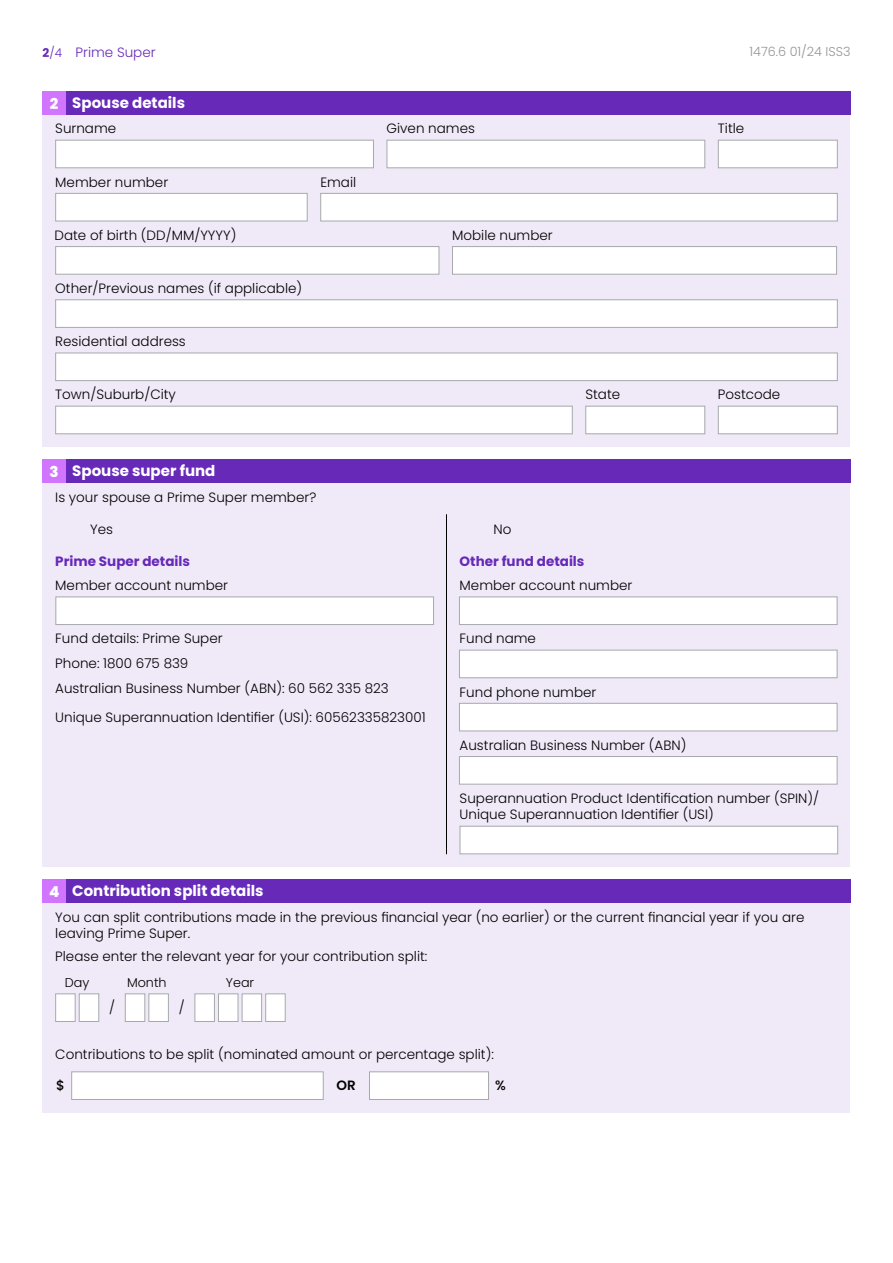
<style>
.page{position:relative;width:893px;height:1263px;background:#fff}
.page>*{position:absolute;margin:0;border:0;box-sizing:border-box;transform-origin:0 0}
.t1{font:700 15px "Poppins";color:#fff}
.t2{font:300 13.5px/24.8px "Poppins";color:#000}
.t3{font:700 13.5px "Poppins";color:#6629b8}
.t4{font:300 13.5px "Poppins";color:#6629b8}
.t5{font:600 13.5px "Poppins";color:#000}
.t6{font:500 13.5px "Poppins";color:#000}
.t7{font:300 12.75px "Poppins";color:#939598}
.t8{font:300 12.75px "Poppins";color:#000}
.s1{font-weight:700;font-size:12px}
.s2{font-size:12px}
.s3{font-weight:800}
</style>
<div class="page">
<div style="left:43px;top:115px;width:807px;height:332px;background:#f0eaf8"></div>
<div style="left:43px;top:483px;width:807px;height:384px;background:#f0eaf8"></div>
<div style="left:43px;top:903px;width:807px;height:209px;background:#f0eaf8"></div>
<div style="left:55px;top:140px;width:319px;height:28px;background:#fff;border:1px solid #a7a9ac"></div>
<div style="left:387px;top:140px;width:318px;height:28px;background:#fff;border:1px solid #a7a9ac"></div>
<div style="left:55px;top:299px;width:783px;height:29px;background:#fff;border:1px solid #a7a9ac"></div>
<div style="left:55px;top:353px;width:783px;height:28px;background:#fff;border:1px solid #a7a9ac"></div>
<div style="left:55px;top:406px;width:518px;height:28px;background:#fff;border:1px solid #a7a9ac"></div>
<div style="left:55px;top:193px;width:253px;height:28px;background:#fff;border:1px solid #a7a9ac"></div>
<div style="left:320px;top:193px;width:518px;height:28px;background:#fff;border:1px solid #a7a9ac"></div>
<div style="left:585px;top:406px;width:120px;height:28px;background:#fff;border:1px solid #a7a9ac"></div>
<div style="left:718px;top:406px;width:120px;height:28px;background:#fff;border:1px solid #a7a9ac"></div>
<div style="left:718px;top:140px;width:120px;height:28px;background:#fff;border:1px solid #a7a9ac"></div>
<div style="left:55px;top:246px;width:384px;height:29px;background:#fff;border:1px solid #a7a9ac"></div>
<div style="left:452px;top:246px;width:385px;height:29px;background:#fff;border:1px solid #a7a9ac"></div>
<div style="left:55px;top:596px;width:379px;height:29px;background:#fff;border:1px solid #a7a9ac"></div>
<div style="left:460px;top:826px;width:378px;height:28px;background:#fff;border:1px solid #a7a9ac"></div>
<div style="left:459px;top:596px;width:378px;height:29px;background:#fff;border:1px solid #a7a9ac"></div>
<div style="left:459px;top:650px;width:378px;height:28px;background:#fff;border:1px solid #a7a9ac"></div>
<div style="left:459px;top:703px;width:378px;height:28px;background:#fff;border:1px solid #a7a9ac"></div>
<div style="left:459px;top:756px;width:378px;height:28px;background:#fff;border:1px solid #a7a9ac"></div>
<div style="left:369px;top:1071px;width:120px;height:29px;background:#fff;border:1px solid #a7a9ac"></div>
<div style="left:71px;top:1071px;width:253px;height:29px;background:#fff;border:1px solid #a7a9ac"></div>
<div style="left:43px;top:92px;width:23px;height:23px;background:#d175ff"></div>
<div style="left:66px;top:92px;width:784px;height:23px;background:#6629b8"></div>
<div style="left:43px;top:460px;width:23px;height:23px;background:#d175ff"></div>
<div style="left:66px;top:460px;width:784px;height:23px;background:#6629b8"></div>
<hr style="left:446px;top:514px;width:1px;height:340px;background:#000">
<div style="left:43px;top:880px;width:23px;height:23px;background:#d175ff"></div>
<div style="left:66px;top:880px;width:784px;height:23px;background:#6629b8"></div>
<div style="left:55px;top:993px;width:21px;height:29px;background:#fff;border:1px solid #a7a9ac"></div>
<div style="left:125px;top:993px;width:20px;height:29px;background:#fff;border:1px solid #a7a9ac"></div>
<div style="left:195px;top:993px;width:20px;height:29px;background:#fff;border:1px solid #a7a9ac"></div>
<div style="left:242px;top:993px;width:20px;height:29px;background:#fff;border:1px solid #a7a9ac"></div>
<div style="left:79px;top:993px;width:20px;height:29px;background:#fff;border:1px solid #a7a9ac"></div>
<div style="left:148px;top:993px;width:21px;height:29px;background:#fff;border:1px solid #a7a9ac"></div>
<div style="left:218px;top:993px;width:20px;height:29px;background:#fff;border:1px solid #a7a9ac"></div>
<div style="left:265px;top:993px;width:21px;height:29px;background:#fff;border:1px solid #a7a9ac"></div>
<p class="t4" style="left:43px;top:44px;width:115px"><span class="s1">2</span><span class="s2">/4</span> Prime Super</p>
<p class="t7" style="left:749px;top:44px;width:102px">1476.6 01/24 ISS3</p>
<p class="t1" style="left:50px;top:94px;width:137px"><span class="s3">2</span> Spouse details</p>
<p class="t2" style="left:55px;top:116px;width:63px">Surname</p>
<p class="t2" style="left:387px;top:116px;width:90px">Given names</p>
<p class="t2" style="left:55px;top:170px;width:114px">Member number</p>
<p class="t2" style="left:320px;top:170px;width:37px">Email</p>
<p class="t2" style="left:55px;top:223px;width:183px">Date of birth (DD/MM/YYYY)</p>
<p class="t2" style="left:452px;top:223px;width:102px">Mobile number</p>
<p class="t2" style="left:55px;top:276px;width:248px">Other/Previous names (if applicable)</p>
<p class="t2" style="left:55px;top:329px;width:132px">Residential address</p>
<p class="t2" style="left:718px;top:116px;width:28px">Title</p>
<p class="t2" style="left:55px;top:382px;width:122px">Town/Suburb/City</p>
<p class="t2" style="left:585px;top:382px;width:36px">State</p>
<p class="t2" style="left:718px;top:382px;width:64px">Postcode</p>
<p class="t1" style="left:50px;top:462px;width:167px"><span class="s3">3</span> Spouse super fund</p>
<p class="t2" style="left:55px;top:484px;width:262px">Is your spouse a Prime Super member?</p>
<p class="t2" style="left:90px;top:517px;width:24px">Yes</p>
<p class="t2" style="left:494px;top:517px;width:19px">No</p>
<p class="t3" style="left:55px;top:553px;width:136px">Prime Super details</p>
<p class="t3" style="left:460px;top:553px;width:126px">Other fund details</p>
<p class="t2" style="left:55px;top:573px;width:174px">Member account number</p>
<p class="t2" style="left:460px;top:573px;width:174px">Member account number</p>
<p class="t2" style="left:55px;top:626px;width:335px">Fund details: Prime Super<br>Phone: 1800 675 839<br>Australian Business Number (ABN): 60 562 335 823</p>
<p class="t2" style="left:55px;top:705px;width:372px">Unique Superannuation Identifier (USI): 60562335823001</p>
<p class="t1" style="left:49px;top:882px;width:216px"><span class="s3">4</span> Contribution split details</p>
<p class="t2" style="left:460px;top:626px;width:78px">Fund name</p>
<p class="t2" style="left:460px;top:679px;width:138px">Fund phone number</p>
<p class="t2" style="left:460px;top:733px;width:228px">Australian Business Number (ABN)</p>
<p class="t2" style="left:460px;top:790px;width:361px;line-height:16.5px">Superannuation Product Identification number (SPIN)/<br>Unique Superannuation Identifier (USI)</p>
<p class="t2" style="left:55px;top:909px;width:751px;line-height:16.5px">You can split contributions made in the previous financial year (no earlier) or the current financial year if you are leaving Prime Super.</p>
<p class="t2" style="left:55px;top:944px;width:374px">Please enter the relevant year for your contribution split:</p>
<p class="t8" style="left:65px;top:975px;width:26px">Day</p>
<p class="t8" style="left:127px;top:975px;width:41px">Month</p>
<p class="t8" style="left:226px;top:975px;width:30px">Year</p>
<p class="t2" style="left:109px;top:995px;width:7px">/</p>
<p class="t2" style="left:179px;top:995px;width:7px">/</p>
<p class="t2" style="left:55px;top:1042px;width:440px">Contributions to be split (nominated amount or percentage split):</p>
<p class="t5" style="left:337px;top:1077px;width:21px">OR</p>
<p class="t6" style="left:56px;top:1077px;width:10px">$</p>
<p class="t6" style="left:495px;top:1077px;width:12px">%</p>
</div>
